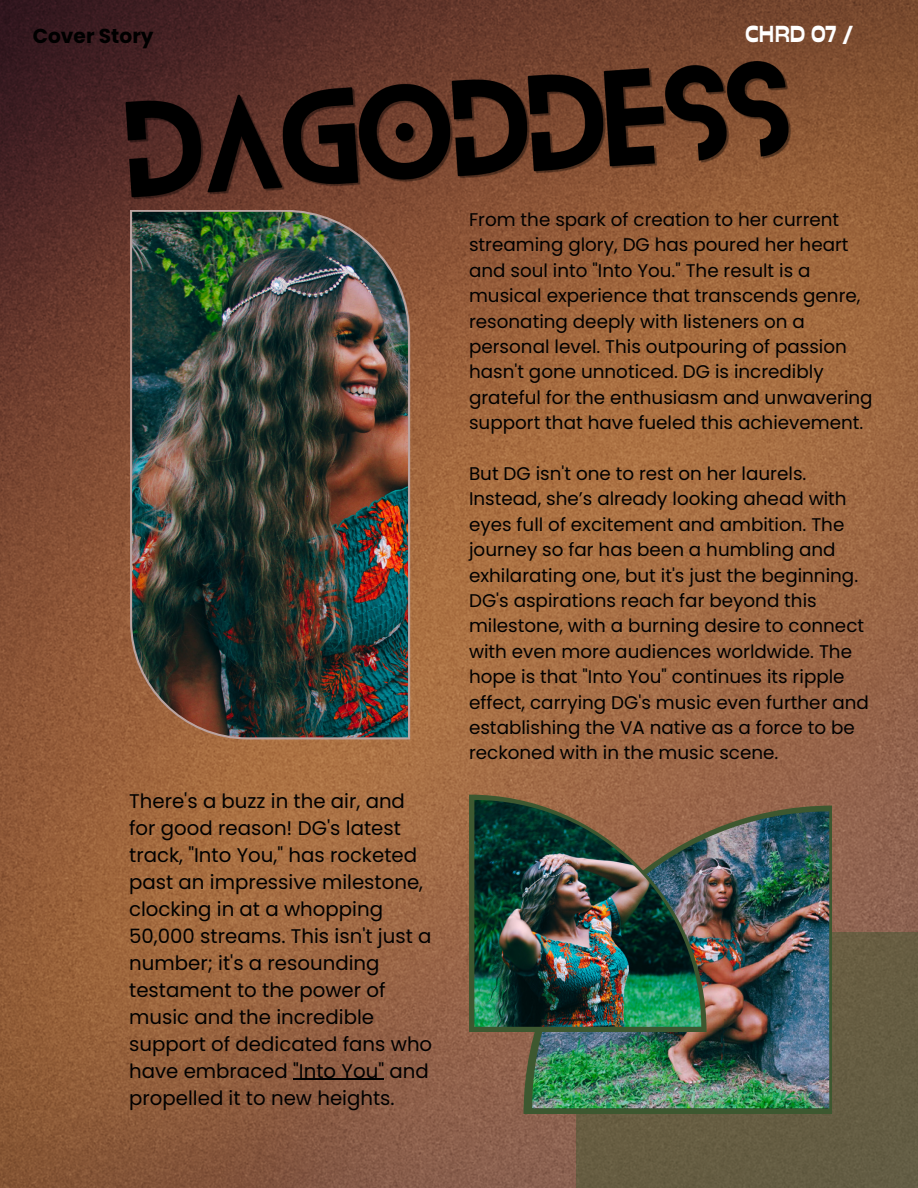
<style>
.page{position:relative;width:918px;height:1188px;background:#fff}
.page>*{position:absolute;margin:0;border:0;box-sizing:border-box;transform-origin:0 0}
.t1{font:800 23.1px "Stadio Deva";letter-spacing:-.015em;color:#fff}
.t2{font:700 20.1px "Poppins";color:#000}
.t3{font:19.8px/27px "Poppins";color:#000}
.t4{font:18.3px/25.3px "Poppins";color:#000}
</style>
<div class="page">
<img style="left:0;top:0;width:918px;height:1188px">
<img style="left:130px;top:210px;width:280px;height:529px">
<div style="left:577px;top:932px;width:341px;height:256px;background:#665d42"></div>
<svg style="left:524px;top:806px;width:308px;height:308px;fill:#3d5830"></svg>
<img style="left:532px;top:811px;width:297px;height:298px">
<img style="left:469px;top:795px;width:238px;height:237px">
<img style="left:474px;top:800px;width:227px;height:227px">
<hr style="left:293px;top:1079px;width:91px;height:1px;background:#000">
<img style="left:123px;top:24px;width:673px;height:186px">
<p class="t2" style="left:33px;top:21px;width:122px">Cover Story</p>
<p class="t1" style="left:745px;top:20px;width:110px">CHRD 07 /</p>
<p class="t3" style="left:129px;top:787px;width:305px">There's a buzz in the air, and for good reason! DG's latest track, "Into You," has rocketed past an impressive milestone, clocking in at a whopping<br>50,000 streams. This isn't just a number; it's a resounding testament to the power of music and the incredible support of dedicated fans who have embraced "Into You" and propelled it to new heights.</p>
<p class="t4" style="left:469px;top:207px;width:405px">From the spark of creation to her current streaming glory, DG has poured her heart and soul into "Into You." The result is a musical experience that transcends genre, resonating deeply with listeners on a personal level. This outpouring of passion hasn't gone unnoticed. DG is incredibly grateful for the enthusiasm and unwavering support that have fueled this achievement.</p>
<p class="t4" style="left:469px;top:461px;width:401px">But DG isn't one to rest on her laurels.<br>Instead, she’s already looking ahead with eyes full of excitement and ambition. The journey so far has been a humbling and exhilarating one, but it's just the beginning.<br>DG's aspirations reach far beyond this milestone, with a burning desire to connect with even more audiences worldwide. The hope is that "Into You" continues its ripple effect, carrying DG's music even further and establishing the VA native as a force to be reckoned with in the music scene.</p>
</div>
